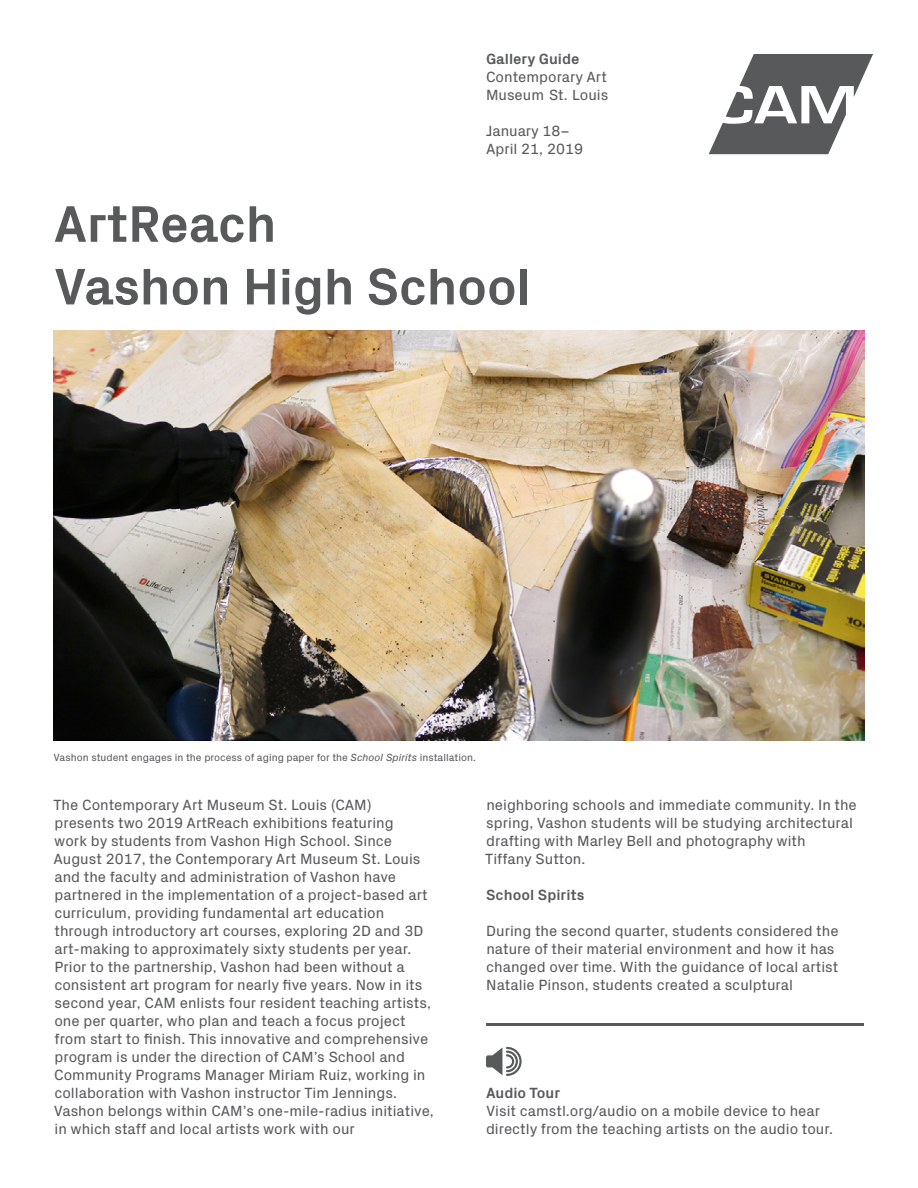
<style>
.page{position:relative;width:918px;height:1188px;background:#fff}
.page>*{position:absolute;margin:0;border:0;box-sizing:border-box;transform-origin:0 0}
.t1{font:700 52.2px/62.7px "Px Grotesk";letter-spacing:-.01em;color:#58595b}
.t2{font:15px/18px "Px Grotesk";color:#58595b}
.t3{font:700 15px "Px Grotesk";color:#58595b}
.t4{font:10.5px "Px Grotesk";color:#58595b}
.s1{font-style:italic}
</style>
<div class="page">
<svg style="left:709px;top:54px;width:164px;height:100px"></svg>
<img style="left:54px;top:331px;width:810px;height:410px">
<hr style="left:486px;top:1023px;width:378px;height:3px;background:#58595b">
<svg style="left:486px;top:1047px;width:36px;height:29px"></svg>
<p class="t3" style="left:486px;top:48px;width:95px">Gallery Guide</p>
<p class="t2" style="left:486px;top:67px;width:124px">Contemporary Art<br>Museum St. Louis</p>
<p class="t2" style="left:486px;top:121px;width:99px">January 18–<br>April 21, 2019</p>
<h1 class="t1" style="left:54px;top:190px;width:479px">ArtReach<br>Vashon High School</h1>
<p class="t4" style="left:54px;top:750px;width:424px">Vashon student engages in the process of aging paper for the <span class="s1">School Spirits</span> installation.</p>
<p class="t2" style="left:53px;top:794px;width:382px">The Contemporary Art Museum St. Louis (CAM) presents two 2019 ArtReach exhibitions featuring<br>work by students from Vashon High School. Since August 2017, the Contemporary Art Museum St. Louis and the faculty and administration of Vashon have partnered in the implementation of a project-based art curriculum, providing fundamental art education through introductory art courses, exploring 2D and 3D art-making to approximately sixty students per year.<br>Prior to the partnership, Vashon had been without a consistent art program for nearly five years. Now in its second year, CAM enlists four resident teaching artists, one per quarter, who plan and teach a focus project from start to finish. This innovative and comprehensive program is under the direction of CAM’s School and Community Programs Manager Miriam Ruiz, working in collaboration with Vashon instructor Tim Jennings.<br>Vashon belongs within CAM’s one-mile-radius initiative, in which staff and local artists work with our</p>
<p class="t2" style="left:485px;top:794px;width:373px">neighboring schools and immediate community. In the spring, Vashon students will be studying architectural drafting with Marley Bell and photography with<br>Tiffany Sutton.</p>
<p class="t3" style="left:486px;top:884px;width:100px">School Spirits</p>
<p class="t2" style="left:486px;top:921px;width:354px">During the second quarter, students considered the nature of their material environment and how it has changed over time. With the guidance of local artist Natalie Pinson, students created a sculptural</p>
<p class="t3" style="left:486px;top:1082px;width:76px">Audio Tour</p>
<p class="t2" style="left:486px;top:1101px;width:349px">Visit camstl.org/audio on a mobile device to hear directly from the teaching artists on the audio tour.</p>
</div>
